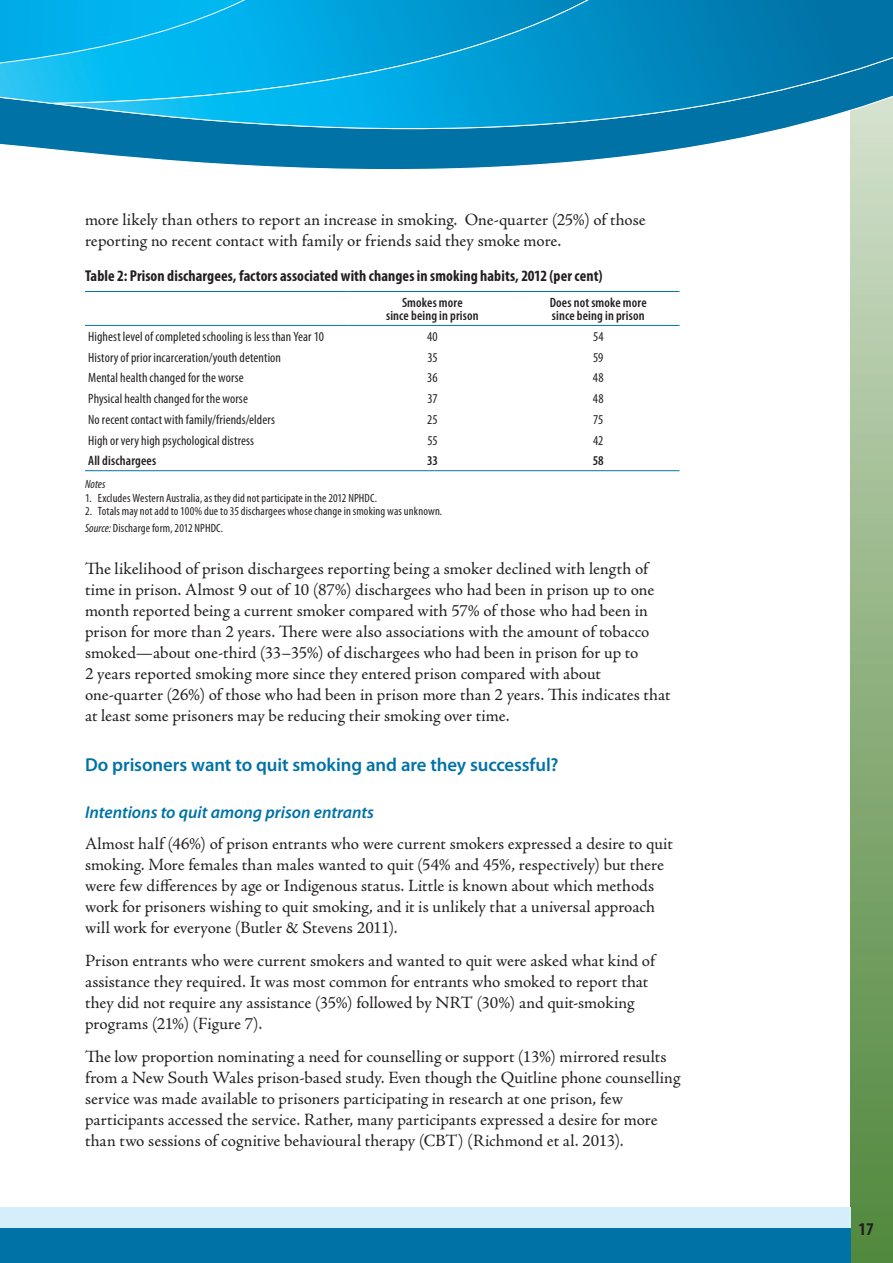
<style>
.page{position:relative;width:893px;height:1263px;background:#fff}
.page>*{position:absolute;margin:0;border:0;box-sizing:border-box;transform-origin:0 0}
.t1{font:600 18.75px "Myriad Pro";letter-spacing:-.005em;color:#0072a6}
.t2{font:700 condensed 18px "Myriad Pro";color:#231f20}
.t3{font:17.25px/21px "Adobe Jenson Pro";color:#231f20}
.t4{font:italic 600 17.25px "Myriad Pro";letter-spacing:-.005em;color:#0072a6}
.t5{font:700 condensed 15.75px "Myriad Pro";letter-spacing:.005em;color:#231f20}
.t6{font:condensed 13.5px "Myriad Pro";letter-spacing:.01em;color:#231f20}
.t7{font:600 condensed 13.5px/13px "Myriad Pro";letter-spacing:.01em;color:#231f20;text-align:center}
.t8{font:condensed 12px/17.4px "Myriad Pro";letter-spacing:.01em;color:#231f20}
.t9{font:italic condensed 12px "Myriad Pro";letter-spacing:.01em;color:#231f20}
.s1{font-style:italic}
</style>
<div class="page">
<svg style="left:850px;top:170px;width:43px;height:1093px;background:#8baf7d"></svg>
<div style="left:0;top:1207px;width:850px;height:22px;background:#d4effb"></div>
<div style="left:0;top:1229px;width:850px;height:34px;background:#0072a6"></div>
<svg style="left:0;top:104px;width:893px;height:66px"></svg>
<svg style="left:0;top:0;width:46px;height:104px;background:#14b4e9"></svg>
<svg style="left:46px;top:0;width:847px;height:154px;background:#0f99cc"></svg>
<hr style="left:348px;top:291px;width:169px;height:1px;background:#0072a6">
<hr style="left:85px;top:325px;width:263px;height:1px;background:#0072a6">
<hr style="left:348px;top:325px;width:169px;height:1px;background:#0072a6">
<hr style="left:517px;top:325px;width:162px;height:1px;background:#0072a6">
<hr style="left:85px;top:470px;width:263px;height:1px;background:#0072a6">
<hr style="left:348px;top:470px;width:169px;height:1px;background:#0072a6">
<hr style="left:517px;top:470px;width:162px;height:1px;background:#0072a6">
<hr style="left:85px;top:291px;width:263px;height:1px;background:#0072a6">
<hr style="left:517px;top:291px;width:162px;height:1px;background:#0072a6">
<p class="t3" style="left:85px;top:209px;width:562px">more likely than others to report an increase in smoking. One-quarter (25%) of those reporting no recent contact with family or friends said they smoke more.</p>
<p class="t5" style="left:85px;top:265px;width:519px">Table 2: Prison dischargees, factors associated with changes in smoking habits, 2012 (per cent)</p>
<p class="t7" style="left:386px;top:296px;width:94px">Smokes more<br>since being in prison</p>
<p class="t7" style="left:550px;top:296px;width:99px;text-align:left">Does not smoke more since being in prison</p>
<p class="t6" style="left:88px;top:328px;width:237px">Highest level of completed schooling is less than Year 10</p>
<p class="t6" style="left:427px;top:328px;width:12px">40</p>
<p class="t6" style="left:593px;top:328px;width:12px">54</p>
<p class="t6" style="left:88px;top:349px;width:194px">History of prior incarceration/youth detention</p>
<p class="t6" style="left:427px;top:349px;width:12px">35</p>
<p class="t6" style="left:593px;top:349px;width:12px">59</p>
<p class="t6" style="left:88px;top:370px;width:157px">Mental health changed for the worse</p>
<p class="t6" style="left:427px;top:370px;width:12px">36</p>
<p class="t6" style="left:593px;top:370px;width:12px">48</p>
<p class="t6" style="left:88px;top:390px;width:161px">Physical health changed for the worse</p>
<p class="t6" style="left:427px;top:390px;width:12px">37</p>
<p class="t6" style="left:593px;top:390px;width:12px">48</p>
<p class="t6" style="left:88px;top:411px;width:188px">No recent contact with family/friends/elders</p>
<p class="t6" style="left:427px;top:411px;width:12px">25</p>
<p class="t6" style="left:593px;top:411px;width:12px">75</p>
<p class="t6" style="left:88px;top:432px;width:167px">High or very high psychological distress</p>
<p class="t6" style="left:427px;top:432px;width:12px">55</p>
<p class="t6" style="left:593px;top:432px;width:12px">42</p>
<p class="t7" style="left:88px;top:454px;width:70px">All dischargees</p>
<p class="t7" style="left:427px;top:454px;width:12px">33</p>
<p class="t7" style="left:593px;top:454px;width:13px">58</p>
<p class="t9" style="left:85px;top:477px;width:22px">Notes</p>
<p class="t8" style="left:85px;top:489px;width:294px">1. Excludes Western Australia, as they did not participate in the 2012 NPHDC.</p>
<p class="t8" style="left:85px;top:502px;width:359px">2. Totals may not add to 100% due to 35 dischargees whose change in smoking was unknown.<br><span class="s1">Source:</span> Discharge form, 2012 NPHDC.</p>
<p class="t3" style="left:85px;top:558px;width:587px">The likelihood of prison dischargees reporting being a smoker declined with length of time in prison. Almost 9 out of 10 (87%) dischargees who had been in prison up to one month reported being a current smoker compared with 57% of those who had been in prison for more than 2 years. There were also associations with the amount of tobacco smoked—about one-third (33–35%) of dischargees who had been in prison for up to<br>2 years reported smoking more since they entered prison compared with about one-quarter (26%) of those who had been in prison more than 2 years. This indicates that at least some prisoners may be reducing their smoking over time.</p>
<p class="t1" style="left:85px;top:753px;width:475px">Do prisoners want to quit smoking and are they successful?</p>
<p class="t4" style="left:85px;top:801px;width:291px">Intentions to quit among prison entrants</p>
<p class="t3" style="left:85px;top:834px;width:589px">Almost half (46%) of prison entrants who were current smokers expressed a desire to quit smoking. More females than males wanted to quit (54% and 45%, respectively) but there were few differences by age or Indigenous status. Little is known about which methods work for prisoners wishing to quit smoking, and it is unlikely that a universal approach will work for everyone (Butler &amp; Stevens 2011).</p>
<p class="t3" style="left:85px;top:950px;width:571px">Prison entrants who were current smokers and wanted to quit were asked what kind of assistance they required. It was most common for entrants who smoked to report that they did not require any assistance (35%) followed by NRT (30%) and quit-smoking programs (21%) (Figure 7).</p>
<p class="t3" style="left:85px;top:1046px;width:597px">The low proportion nominating a need for counselling or support (13%) mirrored results from a New South Wales prison-based study. Even though the Quitline phone counselling service was made available to prisoners participating in research at one prison, few participants accessed the service. Rather, many participants expressed a desire for more than two sessions of cognitive behavioural therapy (CBT) (Richmond et al. 2013).</p>
<p class="t2" style="left:858px;top:1218px;width:17px">17</p>
</div>
